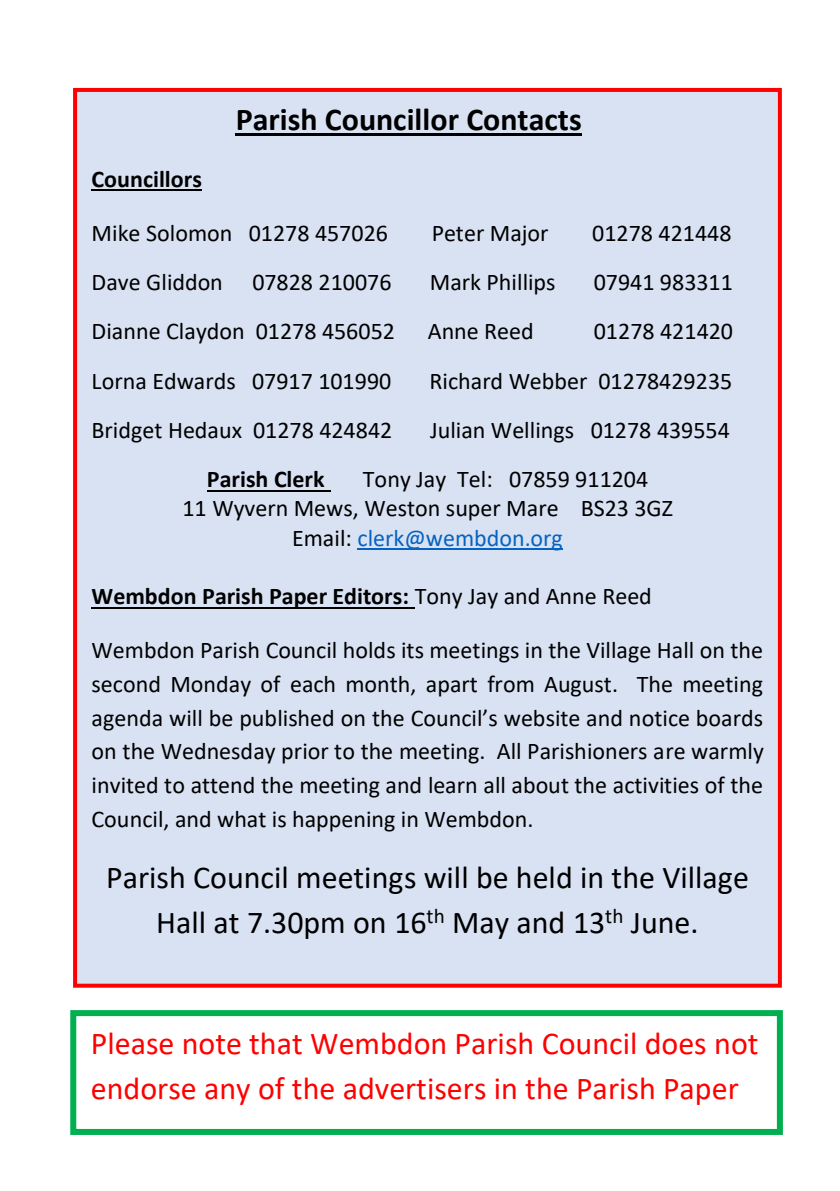
<style>
.page{position:relative;width:840px;height:1191px;background:#fff}
.page>*{position:absolute;margin:0;border:0;box-sizing:border-box;transform-origin:0 0}
.t1{font:32px/44.8px "Calibri";color:#f00}
.t2{font:32px/44.8px "Calibri";color:#000;text-align:center}
.t3{font:700 32px "Calibri";color:#000}
.t4{font:24px/33.8px "Calibri";color:#000;text-align:justify}
.t5{font:700 24px "Calibri";color:#000}
.t6{font:24px "Calibri";color:#0563c1}
.s1{color:#000}
.s2{font-weight:400}
</style>
<div class="page">
<div style="left:75px;top:90px;width:704px;height:895px;background:#d9e2f3"></div>
<div style="left:73px;top:88px;width:708px;height:899px;border:4px solid #f00"></div>
<hr style="left:235px;top:133px;width:346px;height:2px;background:#000">
<hr style="left:91px;top:189px;width:111px;height:2px;background:#000">
<hr style="left:207px;top:490px;width:123px;height:1px;background:#000">
<hr style="left:357px;top:548px;width:205px;height:2px;background:#0563c1">
<hr style="left:91px;top:607px;width:323px;height:2px;background:#000">
<div style="left:70px;top:1010px;width:712px;height:125px;border:6px solid #00b050"></div>
<h1 class="t3" style="left:235px;top:106px;width:347px">Parish Councillor Contacts</h1>
<p class="t5" style="left:91px;top:169px;width:112px">Councillors</p>
<p class="t4" style="left:91px;top:218px;width:298px">Mike Solomon 01278 457026</p>
<p class="t4" style="left:431px;top:218px;width:118px">Peter Major</p>
<p class="t4" style="left:592px;top:218px;width:141px">01278 421448</p>
<p class="t4" style="left:91px;top:267px;width:301px">Dave Gliddon 07828 210076</p>
<p class="t4" style="left:429px;top:267px;width:127px">Mark Phillips</p>
<p class="t4" style="left:593px;top:267px;width:141px">07941 983311</p>
<p class="t4" style="left:91px;top:316px;width:305px">Dianne Claydon 01278 456052</p>
<p class="t4" style="left:427px;top:316px;width:107px">Anne Reed</p>
<p class="t4" style="left:593px;top:316px;width:140px">01278 421420</p>
<p class="t4" style="left:91px;top:366px;width:301px">Lorna Edwards 07917 101990</p>
<p class="t4" style="left:429px;top:366px;width:304px">Richard Webber 01278429235</p>
<p class="t4" style="left:91px;top:415px;width:302px">Bridget Hedaux 01278 424842</p>
<p class="t4" style="left:430px;top:415px;width:301px">Julian Wellings 01278 439554</p>
<p class="t5" style="left:207px;top:469px;width:119px">Parish Clerk</p>
<p class="t4" style="left:362px;top:464px;width:287px">Tony Jay Tel: 07859 911204</p>
<p class="t4" style="left:182px;top:493px;width:492px">11 Wyvern Mews, Weston super Mare BS23 3GZ</p>
<p class="t6" style="left:292px;top:528px;width:272px"><span class="s1">Email:</span> clerk@wembdon.org</p>
<p class="t5" style="left:91px;top:586px;width:561px">Wembdon Parish Paper Editors: <span class="s2">Tony Jay and Anne Reed</span></p>
<p class="t4" style="left:91px;top:635px;width:673px">Wembdon Parish Council holds its meetings in the Village Hall on the second Monday of each month, apart from August. The meeting agenda will be published on the Council’s website and notice boards on the Wednesday prior to the meeting. All Parishioners are warmly invited to attend the meeting and learn all about the activities of the Council, and what is happening in Wembdon.</p>
<h1 class="t2" style="left:106px;top:858px;width:644px">Parish Council meetings will be held in the Village<br>Hall at 7.30pm on 16<sup>th</sup> May and 13<sup>th</sup> June.</h1>
<h1 class="t1" style="left:91px;top:1023px;width:668px">Please note that Wembdon Parish Council does not endorse any of the advertisers in the Parish Paper</h1>
</div>
